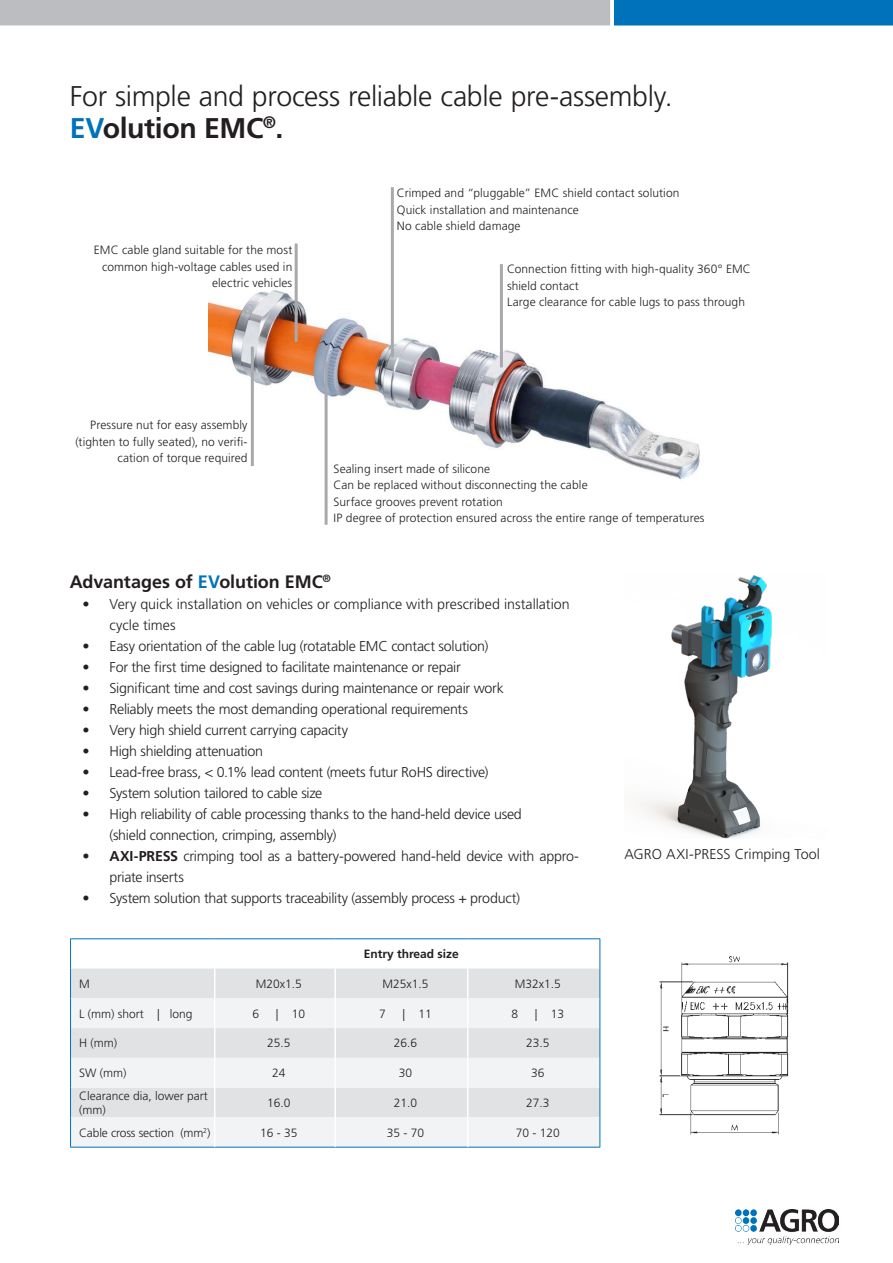
<style>
.page{position:relative;width:893px;height:1263px;background:#fff}
.page>*{position:absolute;margin:0;border:0;box-sizing:border-box;transform-origin:0 0}
._1_Untertitel{font:300 28.5px/31.5px "Frutiger LT Std";letter-spacing:-.01em;color:#231f20}
._1_Grundtext{font:700 18px "Frutiger LT Std";letter-spacing:-.005em;color:#231f20}
._1_Grundtext-2{font:300 14.25px/21px "Frutiger LT Std";letter-spacing:-.02em;color:#231f20}
._1_Grundtext-3{font:300 14.25px/21px "Frutiger LT Std";color:#231f20}
._1_Grundtext-4{font:300 12px/16.5px "Frutiger LT Std";letter-spacing:.005em;color:#231f20;text-align:right}
.Tabellentext{font:300 12px/14.2px "Frutiger LT Std";color:#231f20}
.t1{font:700 12px "Frutiger LT Std";color:#231f20}
.s1{font-weight:700;color:#0072bc}
.s2{font-weight:700}
.s3{color:#0072bc}
</style>
<div class="page">
<img style="left:735px;top:1210px;width:103px;height:34px">
<img style="left:638px;top:575px;width:134px;height:263px">
<div style="left:0;top:0;width:612px;height:26px;background:#bcbdc0"></div>
<div style="left:612px;top:0;width:281px;height:26px;background:#0072bc"></div>
<svg style="left:610px;top:0;width:4px;height:27px"></svg>
<img style="left:659px;top:956px;width:130px;height:179px">
<img style="left:209px;top:257px;width:491px;height:230px">
<hr style="left:500px;top:264px;width:3px;height:103px;background:#a8a9ad">
<hr style="left:391px;top:187px;width:3px;height:171px;background:#a8a9ad">
<hr style="left:295px;top:243px;width:3px;height:99px;background:#a8a9ad">
<hr style="left:251px;top:347px;width:3px;height:119px;background:#a8a9ad">
<hr style="left:325px;top:362px;width:3px;height:163px;background:#a8a9ad">
<div style="left:71px;top:968px;width:528px;height:30px;background:#e1e2e4"></div>
<svg style="left:71px;top:998px;width:528px;height:149px;fill:#f2f3f4"></svg>
<hr style="left:599px;top:968px;width:1px;height:30px;background:#0072bc">
<hr style="left:599px;top:1028px;width:1px;height:30px;background:#0072bc">
<svg style="left:599px;top:1058px;width:1px;height:29px"></svg>
<hr style="left:599px;top:1087px;width:1px;height:30px;background:#0072bc">
<hr style="left:599px;top:1117px;width:1px;height:30px;background:#0072bc">
<hr style="left:70px;top:968px;width:1px;height:30px;background:#0072bc">
<hr style="left:70px;top:998px;width:1px;height:30px;background:#0072bc">
<hr style="left:70px;top:1028px;width:1px;height:30px;background:#0072bc">
<svg style="left:70px;top:1058px;width:1px;height:29px"></svg>
<hr style="left:70px;top:1087px;width:1px;height:30px;background:#0072bc">
<hr style="left:70px;top:1117px;width:1px;height:30px;background:#0072bc">
<hr style="left:70px;top:1147px;width:145px;height:1px;background:#0072bc">
<hr style="left:215px;top:1147px;width:120px;height:1px;background:#0072bc">
<hr style="left:335px;top:1147px;width:133px;height:1px;background:#0072bc">
<hr style="left:468px;top:1147px;width:132px;height:1px;background:#0072bc">
<hr style="left:70px;top:938px;width:145px;height:1px;background:#0072bc">
<svg style="left:70px;top:939px;width:530px;height:29px"></svg>
<hr style="left:215px;top:938px;width:120px;height:1px;background:#0072bc">
<hr style="left:335px;top:938px;width:133px;height:1px;background:#0072bc">
<hr style="left:468px;top:938px;width:132px;height:1px;background:#0072bc">
<hr style="left:599px;top:998px;width:1px;height:30px;background:#0072bc">
<hr style="left:214px;top:968px;width:1px;height:30px;background:#fff">
<hr style="left:334px;top:968px;width:2px;height:30px;background:#fff">
<hr style="left:467px;top:968px;width:1px;height:30px;background:#fff">
<hr style="left:214px;top:998px;width:1px;height:30px;background:#fff">
<hr style="left:334px;top:998px;width:2px;height:30px;background:#fff">
<hr style="left:467px;top:998px;width:1px;height:30px;background:#fff">
<hr style="left:214px;top:1028px;width:1px;height:30px;background:#fff">
<hr style="left:334px;top:1028px;width:2px;height:30px;background:#fff">
<hr style="left:467px;top:1028px;width:1px;height:30px;background:#fff">
<svg style="left:214px;top:1058px;width:1px;height:29px"></svg>
<hr style="left:334px;top:1058px;width:2px;height:29px;background:#fff">
<svg style="left:467px;top:1058px;width:1px;height:29px"></svg>
<hr style="left:214px;top:1087px;width:1px;height:30px;background:#fff">
<hr style="left:334px;top:1087px;width:2px;height:30px;background:#fff">
<hr style="left:467px;top:1087px;width:1px;height:30px;background:#fff">
<hr style="left:214px;top:1117px;width:1px;height:30px;background:#fff">
<hr style="left:334px;top:1117px;width:2px;height:30px;background:#fff">
<hr style="left:467px;top:1117px;width:1px;height:30px;background:#fff">
<p class="_1_Untertitel" style="left:70px;top:81px;width:604px">For simple and process reliable cable pre-assembly.<br><span class="s1">EV</span><span class="s2">olution EMC</span><sup>®</sup><span class="s2">.</span></p>
<p class="_1_Grundtext-4" style="left:94px;top:242px;width:200px">EMC cable gland suitable for the most common high-voltage cables used in</p>
<p class="_1_Grundtext-4" style="left:212px;top:275px;width:82px">electric vehicles</p>
<p class="_1_Grundtext-4" style="left:397px;top:185px;width:284px">Crimped and “pluggable” EMC shield contact solution</p>
<p class="_1_Grundtext-4" style="left:397px;top:202px;width:183px">Quick installation and maintenance</p>
<p class="_1_Grundtext-4" style="left:397px;top:218px;width:125px">No cable shield damage</p>
<p class="_1_Grundtext-4" style="left:507px;top:261px;width:245px">Connection fitting with high-quality 360° EMC</p>
<p class="_1_Grundtext-4" style="left:507px;top:277px;width:73px">shield contact</p>
<p class="_1_Grundtext-4" style="left:507px;top:294px;width:239px">Large clearance for cable lugs to pass through</p>
<p class="_1_Grundtext-4" style="left:75px;top:417px;width:174px">Pressure nut for easy assembly (tighten to fully seated), no verifi&shy;cation of torque required</p>
<p class="_1_Grundtext-4" style="left:334px;top:460px;width:158px">Sealing insert made of silicone</p>
<p class="_1_Grundtext-4" style="left:334px;top:477px;width:256px">Can be replaced without disconnecting the cable</p>
<p class="_1_Grundtext-4" style="left:334px;top:493px;width:171px">Surface grooves prevent rotation</p>
<p class="_1_Grundtext-4" style="left:334px;top:510px;width:372px">IP degree of protection ensured across the entire range of temperatures</p>
<p class="_1_Grundtext" style="left:70px;top:571px;width:263px">Advantages of <span class="s3">EV</span>olution EMC<sup>®</sup></p>
<p class="_1_Grundtext-3" style="left:109px;top:593px;width:462px;text-indent:-27px">• Very quick installation on vehicles or compliance with prescribed installation cycle times</p>
<p class="_1_Grundtext-2" style="left:82px;top:635px;width:407px">• Easy orientation of the cable lug (rotatable EMC contact solution)</p>
<p class="_1_Grundtext-2" style="left:82px;top:656px;width:380px">• For the first time designed to facilitate maintenance or repair</p>
<p class="_1_Grundtext-2" style="left:82px;top:677px;width:423px">• Significant time and cost savings during maintenance or repair work</p>
<p class="_1_Grundtext-2" style="left:82px;top:698px;width:387px">• Reliably meets the most demanding operational requirements</p>
<p class="_1_Grundtext-2" style="left:82px;top:719px;width:267px">• Very high shield current carrying capacity</p>
<p class="_1_Grundtext-2" style="left:82px;top:740px;width:182px">• High shielding attenuation</p>
<p class="_1_Grundtext-2" style="left:82px;top:761px;width:407px">• Lead-free brass, &lt; 0.1% lead content (meets futur RoHS directive)</p>
<p class="_1_Grundtext-2" style="left:82px;top:782px;width:241px">• System solution tailored to cable size</p>
<p class="_1_Grundtext-2" style="left:109px;top:803px;width:414px;text-indent:-27px">• High reliability of cable processing thanks to the hand-held device used (shield connection, crimping, assembly)</p>
<p class="_1_Grundtext-2" style="left:109px;top:845px;width:471px;text-indent:-27px">• <span class="s2">AXI-PRESS</span> crimping tool as a battery-powered hand-held device with appro&shy;priate inserts</p>
<p class="_1_Grundtext-2" style="left:82px;top:887px;width:439px">• System solution that supports traceability (assembly process + product)</p>
<p class="t1" style="left:364px;top:947px;width:97px">Entry thread size</p>
<p class="Tabellentext" style="left:79px;top:977px;width:12px">M</p>
<p class="Tabellentext" style="left:256px;top:977px;width:48px">M20x1.5</p>
<p class="Tabellentext" style="left:382px;top:977px;width:48px">M25x1.5</p>
<p class="Tabellentext" style="left:515px;top:977px;width:48px">M32x1.5</p>
<p class="Tabellentext" style="left:79px;top:1006px;width:115px">L (mm) short | long</p>
<p class="Tabellentext" style="left:252px;top:1006px;width:8px">6</p>
<p class="Tabellentext" style="left:276px;top:1006px;width:31px">| 10</p>
<p class="Tabellentext" style="left:379px;top:1006px;width:8px">7</p>
<p class="Tabellentext" style="left:402px;top:1006px;width:31px">| 11</p>
<p class="Tabellentext" style="left:512px;top:1006px;width:8px">8</p>
<p class="Tabellentext" style="left:535px;top:1006px;width:31px">| 13</p>
<p class="Tabellentext" style="left:79px;top:1036px;width:40px">H (mm)</p>
<p class="Tabellentext" style="left:267px;top:1036px;width:25px">25.5</p>
<p class="Tabellentext" style="left:394px;top:1036px;width:25px">26.6</p>
<p class="Tabellentext" style="left:526px;top:1036px;width:25px">23.5</p>
<p class="Tabellentext" style="left:79px;top:1066px;width:49px">SW (mm)</p>
<p class="Tabellentext" style="left:272px;top:1066px;width:15px">24</p>
<p class="Tabellentext" style="left:399px;top:1066px;width:15px">30</p>
<p class="Tabellentext" style="left:531px;top:1066px;width:15px">36</p>
<p class="Tabellentext" style="left:79px;top:1089px;width:130px">Clearance dia, lower part (mm)</p>
<p class="Tabellentext" style="left:267px;top:1096px;width:25px">16.0</p>
<p class="Tabellentext" style="left:394px;top:1096px;width:25px">21.0</p>
<p class="Tabellentext" style="left:526px;top:1096px;width:25px">27.3</p>
<p class="Tabellentext" style="left:79px;top:1125px;width:133px">Cable cross section (mm<sup>2</sup>)</p>
<p class="Tabellentext" style="left:260px;top:1125px;width:39px">16 - 35</p>
<p class="Tabellentext" style="left:387px;top:1125px;width:39px">35 - 70</p>
<p class="Tabellentext" style="left:516px;top:1125px;width:46px">70 - 120</p>
<p class="_1_Grundtext-3" style="left:624px;top:844px;width:197px">AGRO AXI-PRESS Crimping Tool</p>
</div>
